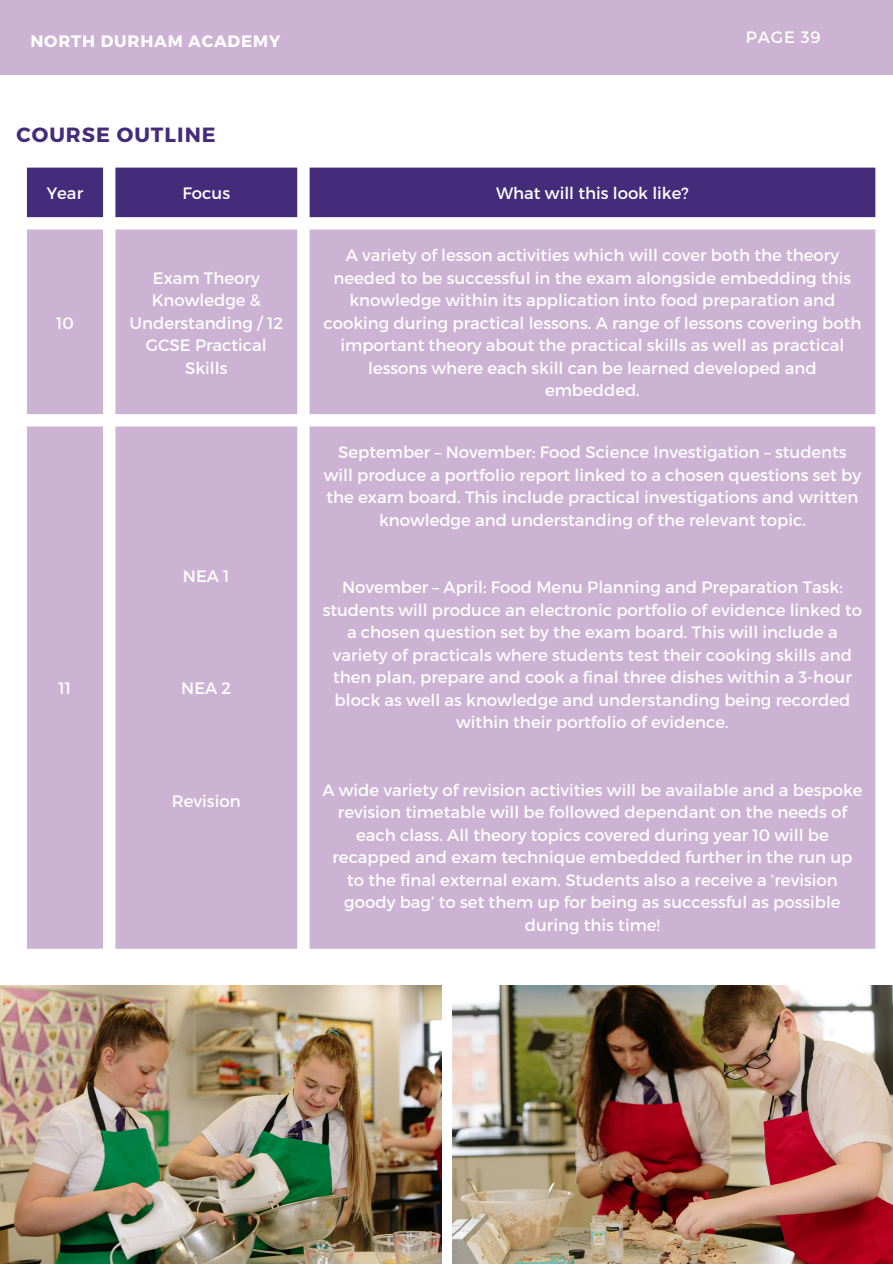
<style>
.page{position:relative;width:893px;height:1264px;background:#fff}
.page>*{position:absolute;margin:0;border:0;box-sizing:border-box;transform-origin:0 0}
.t1{font:700 20.55px "Montserrat";letter-spacing:.05em;color:#452c7a}
.t2{font:16.5px/22.5px "Montserrat";color:#fff;text-align:center}
.t3{font:700 16.5px "Montserrat";letter-spacing:.05em;color:#fff}
</style>
<div class="page">
<img style="left:0;top:985px;width:441px;height:278px">
<img style="left:452px;top:985px;width:440px;height:278px">
<div style="left:0;top:0;width:892px;height:74px;background:#ccb3d4"></div>
<div style="left:27px;top:168px;width:848px;height:49px;background:#452c7a"></div>
<div style="left:27px;top:229px;width:848px;height:719px;background:#ccb3d4"></div>
<p class="t3" style="left:30px;top:31px;width:251px">NORTH DURHAM ACADEMY</p>
<p class="t2" style="left:745px;top:25px;width:76px">PAGE 39</p>
<p class="t1" style="left:16px;top:122px;width:201px">COURSE OUTLINE</p>
<p class="t2" style="left:47px;top:181px;width:38px">Year</p>
<p class="t2" style="left:182px;top:181px;width:49px">Focus</p>
<p class="t2" style="left:496px;top:181px;width:194px">What will this look like?</p>
<p class="t2" style="left:56px;top:310px;width:19px">10</p>
<p class="t2" style="left:59px;top:676px;width:14px">11</p>
<p class="t2" style="left:153px;top:265px;width:108px">Exam Theory</p>
<p class="t2" style="left:129px;top:288px;width:155px">Knowledge &amp;<br>Understanding / 12</p>
<p class="t2" style="left:146px;top:333px;width:122px">GCSE Practical<br>Skills</p>
<p class="t2" style="left:183px;top:564px;width:48px">NEA 1</p>
<p class="t2" style="left:181px;top:676px;width:51px">NEA 2</p>
<p class="t2" style="left:172px;top:789px;width:70px">Revision</p>
<p class="t2" style="left:323px;top:243px;width:539px">A variety of lesson activities which will cover both the theory needed to be successful in the exam alongside embedding this knowledge within its application into food preparation and cooking during practical lessons. A range of lessons covering both important theory about the practical skills as well as practical lessons where each skill can be learned developed and embedded.</p>
<p class="t2" style="left:324px;top:440px;width:538px">September – November: Food Science Investigation – students will produce a portfolio report linked to a chosen questions set by the exam board. This include practical investigations and written knowledge and understanding of the relevant topic.</p>
<p class="t2" style="left:322px;top:575px;width:541px">November – April: Food Menu Planning and Preparation Task: students will produce an electronic portfolio of evidence linked to a chosen question set by the exam board. This will include a variety of practicals where students test their cooking skills and then plan, prepare and cook a final three dishes within a 3-hour block as well as knowledge and understanding being recorded within their portfolio of evidence.</p>
<p class="t2" style="left:322px;top:777px;width:541px">A wide variety of revision activities will be available and a bespoke revision timetable will be followed dependant on the needs of each class. All theory topics covered during year 10 will be recapped and exam technique embedded further in the run up to the final external exam. Students also a receive a ‘revision goody bag’ to set them up for being as successful as possible during this time!</p>
</div>
